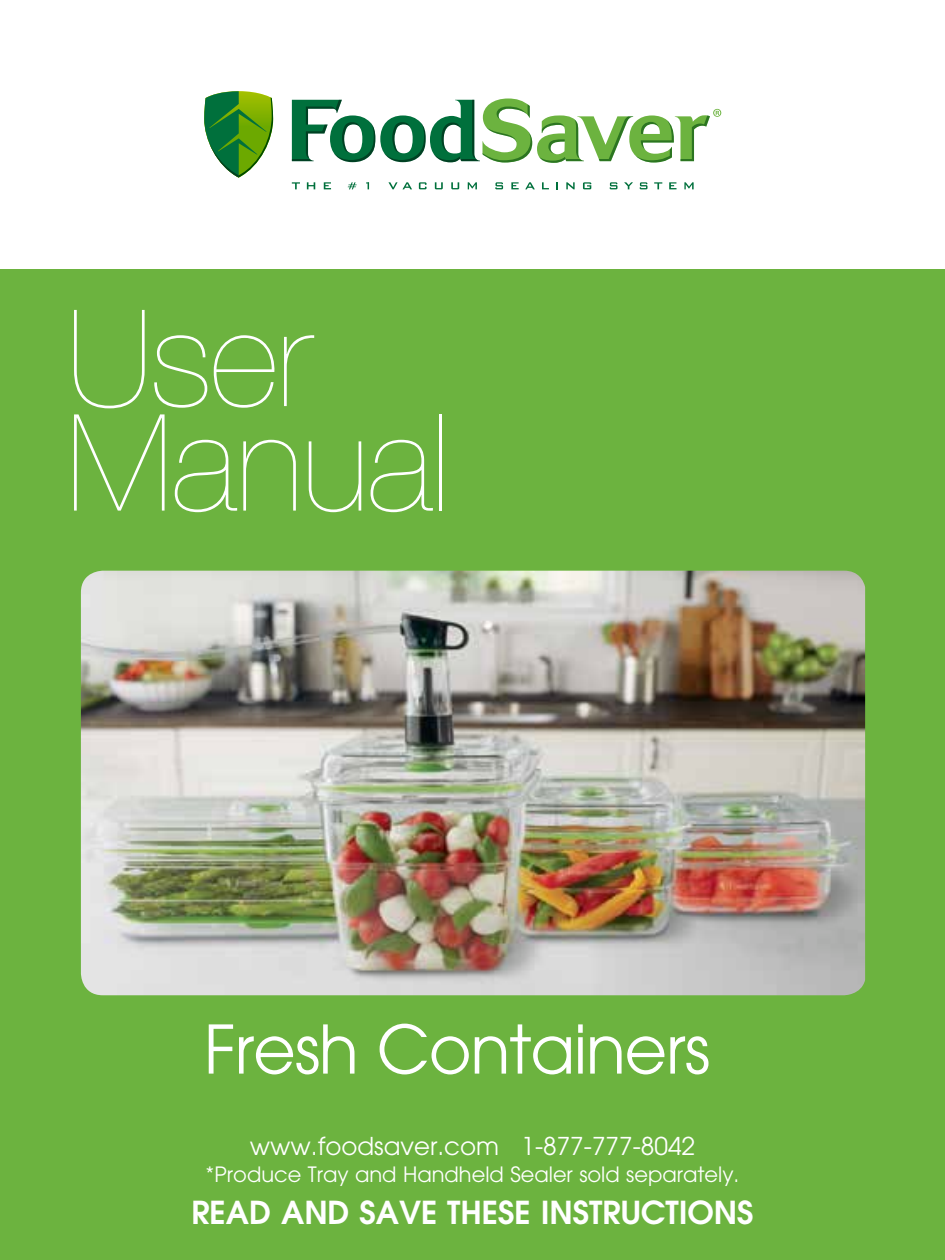
<style>
.page{position:relative;width:945px;height:1260px;background:#fff}
.page>*{position:absolute;margin:0;border:0;box-sizing:border-box;transform-origin:0 0}
.t1{font:200 134.75px/104.6px "Helvetica Neue LT Std";letter-spacing:-.01em;color:#fff}
.t2{font:66.5px "Avant Garde";letter-spacing:-.015em;color:#fff}
.t3{font:600 31.5px "Avant Garde";color:#fff}
.t4{font:24.5px "Avant Garde";color:#fff}
.t5{font:21px "Avant Garde";color:#fff}
</style>
<div class="page">
<div style="left:0;top:270px;width:945px;height:990px;background:#6cb33f"></div>
<img style="left:81px;top:571px;width:784px;height:424px">
<svg style="left:204px;top:91px;width:69px;height:87px"></svg>
<svg style="left:292px;top:182px;width:8px;height:7px"></svg>
<svg style="left:307px;top:182px;width:8px;height:7px"></svg>
<svg style="left:324px;top:182px;width:7px;height:7px"></svg>
<svg style="left:348px;top:182px;width:9px;height:7px"></svg>
<svg style="left:366px;top:182px;width:3px;height:7px"></svg>
<svg style="left:388px;top:182px;width:24px;height:7px"></svg>
<svg style="left:419px;top:182px;width:8px;height:7px"></svg>
<svg style="left:435px;top:182px;width:8px;height:7px"></svg>
<svg style="left:451px;top:182px;width:8px;height:7px"></svg>
<svg style="left:468px;top:182px;width:9px;height:7px"></svg>
<svg style="left:495px;top:182px;width:8px;height:7px"></svg>
<svg style="left:511px;top:182px;width:8px;height:7px"></svg>
<svg style="left:525px;top:182px;width:10px;height:7px"></svg>
<svg style="left:542px;top:182px;width:7px;height:7px"></svg>
<svg style="left:556px;top:182px;width:2px;height:7px"></svg>
<svg style="left:566px;top:182px;width:9px;height:7px"></svg>
<svg style="left:583px;top:182px;width:8px;height:7px"></svg>
<svg style="left:610px;top:182px;width:8px;height:7px"></svg>
<svg style="left:624px;top:182px;width:9px;height:7px"></svg>
<svg style="left:640px;top:182px;width:8px;height:7px"></svg>
<svg style="left:654px;top:182px;width:8px;height:7px"></svg>
<svg style="left:669px;top:182px;width:8px;height:7px"></svg>
<svg style="left:684px;top:182px;width:10px;height:7px"></svg>
<svg style="left:292px;top:98px;width:429px;height:65px"></svg>
<h1 class="t1" style="left:67px;top:305px;width:384px">User<br>Manual</h1>
<h2 class="t2" style="left:204px;top:1010px;width:507px">Fresh Containers</h2>
<p class="t4" style="left:250px;top:1132px;width:447px">www.foodsaver.com 1-877-777-8042</p>
<p class="t5" style="left:206px;top:1162px;width:535px">*Produce Tray and Handheld Sealer sold separately.</p>
<h3 class="t3" style="left:191px;top:1191px;width:564px">READ AND SAVE THESE INSTRUCTIONS</h3>
</div>
